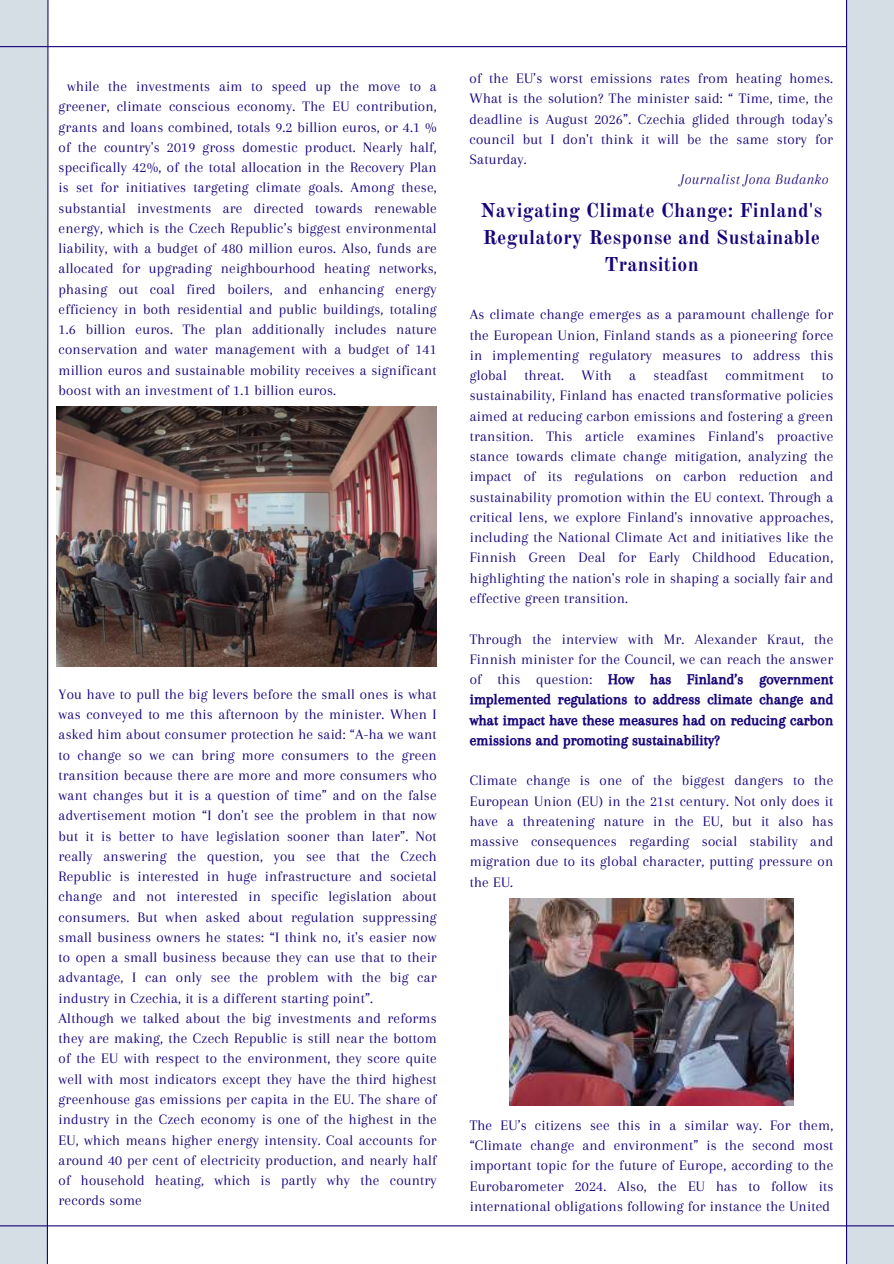
<style>
.page{position:relative;width:894px;height:1264px;background:#fff}
.page>*{position:absolute;margin:0;border:0;box-sizing:border-box;transform-origin:0 0}
.t1{font:700 19.65px/27px "Old Standard";letter-spacing:.015em;color:#180479;text-align:center}
.t2{font:15px/20.2px "Arapey";letter-spacing:.015em;color:#180479;text-align:justify}
.t3{font:15px/20.2px "CA Generated";letter-spacing:.015em;color:#180479;text-align:justify}
.t4{font:italic 15px "Arapey";letter-spacing:.015em;color:#180479}
.s1{font-family:"Arapey"}
</style>
<div class="page">
<div style="left:0;top:0;width:47px;height:1263px;background:#d5dee4"></div>
<hr style="left:0;top:46px;width:893px;height:1px;background:#180479">
<div style="left:846px;top:0;width:47px;height:1263px;background:#d5dee4"></div>
<hr style="left:0;top:1225px;width:893px;height:1px;background:#180479">
<svg style="left:46px;top:0;width:3px;height:1263px"></svg>
<hr style="left:845px;top:0;width:1px;height:1263px;background:#180479">
<img style="left:56px;top:406px;width:380px;height:260px">
<img style="left:509px;top:898px;width:284px;height:207px">
<p class="t2" style="left:59px;top:76px;width:379px;text-indent:9px">while the investments aim to speed up the move to a greener, climate conscious economy. The EU contribution, grants and loans combined, totals 9.2 billion euros, or 4.1 % of the country's 2019 gross domestic product. Nearly half, specifically 42%, of the total allocation in the Recovery Plan is set for initiatives targeting climate goals. Among these, substantial investments are directed towards renewable energy, which is the Czech Republic’s biggest environmental liability, with a budget of 480 million euros. Also, funds are allocated for upgrading neighbourhood heating networks, phasing out coal fired boilers, and enhancing energy efficiency in both residential and public buildings, totaling 1.6 billion euros. The plan additionally includes nature conservation and water management with a budget of 141 million euros and sustainable mobility receives a significant boost with an investment of 1.1 billion euros.</p>
<p class="t2" style="left:59px;top:684px;width:379px;text-align:left">You have to pull the big levers before the small ones is what was conveyed to me this afternoon by the minister. When I asked him about consumer protection he said: “A-ha we want to change so we can bring more consumers to the green transition because there are more and more consumers who want changes but it is a question of time” and on the false advertisement motion “I don't see the problem in that now but it is better to have legislation sooner than later”. Not really answering the question, you see that the Czech Republic is interested in huge infrastructure and societal change and not interested in specific legislation about consumers. But when asked about regulation suppressing small business owners he states: “I think no, it's easier now to open a small business because they can use that to their advantage, I can only see the problem with the big car industry in Czechia, it is a different starting point”.<br>Although we talked about the big investments and reforms they are making, the Czech Republic is still near the bottom of the EU with respect to the environment, they score quite well with most indicators except they have the third highest greenhouse gas emissions per capita in the EU. The share of industry in the Czech economy is one of the highest in the EU, which means higher energy intensity. Coal accounts for around 40 per cent of electricity production, and nearly half of household heating, which is partly why the country records some</p>
<p class="t2" style="left:469px;top:68px;width:365px">of the EU’s worst emissions rates from heating homes.<br>What is the solution? The minister said: “ Time, time, the deadline is August 2026”. Czechia glided through today's council but I don't think it will be the same story for Saturday.</p>
<p class="t4" style="left:680px;top:171px;width:150px">Journalist Jona Budanko</p>
<h1 class="t1" style="left:480px;top:197px;width:343px">Navigating Climate Change: Finland's<br>Regulatory Response and Sustainable<br>Transition</h1>
<p class="t2" style="left:469px;top:304px;width:365px">As climate change emerges as a paramount challenge for the European Union, Finland stands as a pioneering force in implementing regulatory measures to address this global threat. With a steadfast commitment to sustainability, Finland has enacted transformative policies aimed at reducing carbon emissions and fostering a green transition. This article examines Finland's proactive stance towards climate change mitigation, analyzing the impact of its regulations on carbon reduction and sustainability promotion within the EU context. Through a critical lens, we explore Finland's innovative approaches, including the National Climate Act and initiatives like the Finnish Green Deal for Early Childhood Education, highlighting the nation's role in shaping a socially fair and effective green transition.</p>
<p class="t2" style="left:469px;top:628px;width:365px">Through the interview with Mr. Alexander Kraut, the<br>Finnish minister for the Council, we can reach the answer</p>
<p class="t3" style="left:469px;top:669px;width:365px"><span class="s1">of this question:</span> How has Finland’s government implemented regulations to address climate change and what impact have these measures had on reducing carbon emissions and promoting sustainability?</p>
<p class="t2" style="left:469px;top:770px;width:365px">Climate change is one of the biggest dangers to the European Union (EU) in the 21st century. Not only does it have a threatening nature in the EU, but it also has massive consequences regarding social stability and migration due to its global character, putting pressure on the EU.</p>
<p class="t2" style="left:469px;top:1114px;width:365px">The EU’s citizens see this in a similar way. For them, “Climate change and environment” is the second most important topic for the future of Europe, according to the Eurobarometer 2024. Also, the EU has to follow its international obligations following for instance the United</p>
</div>
